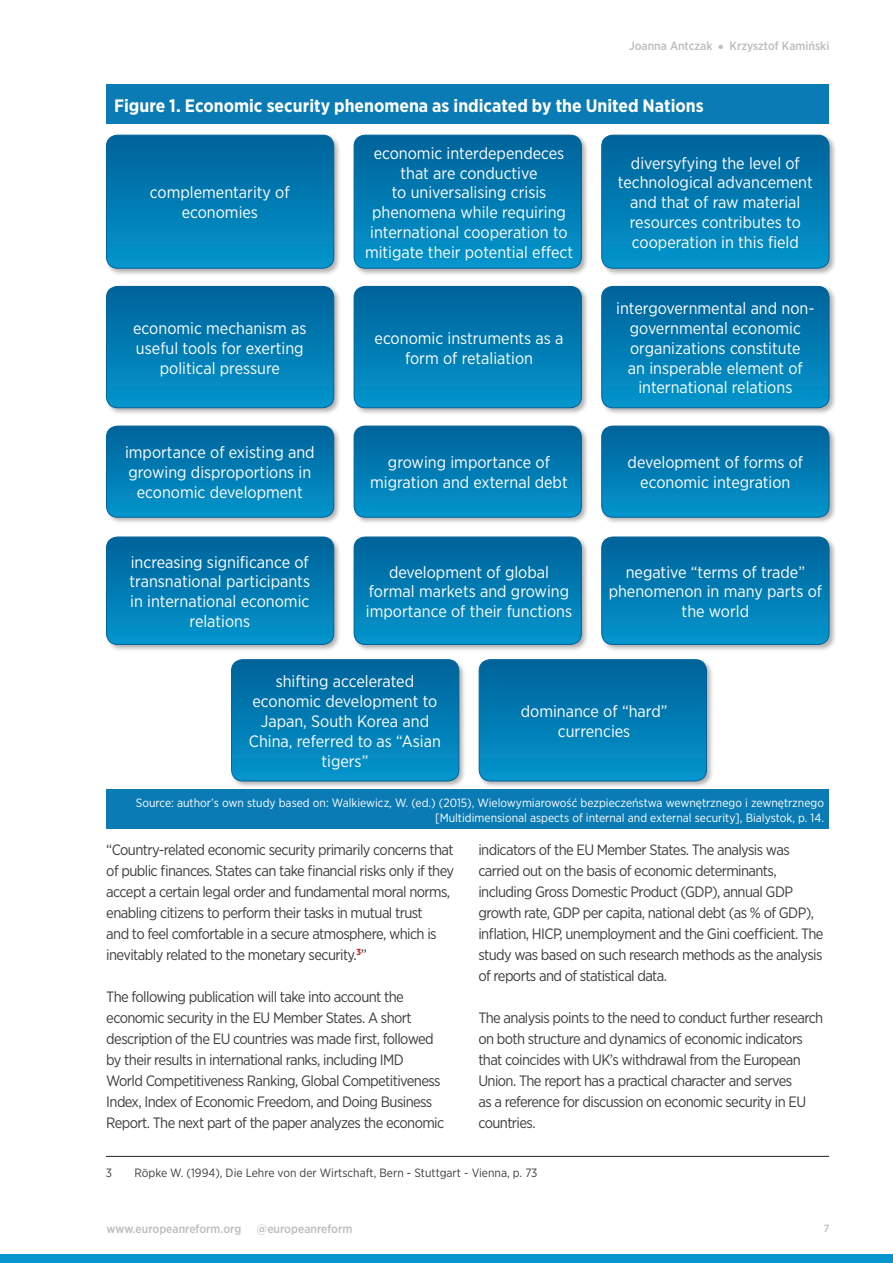
<style>
.page{position:relative;width:893px;height:1263px;background:#fff}
.page>*{position:absolute;margin:0;border:0;box-sizing:border-box;transform-origin:0 0}
.NORMALAN{font:700 18px "Gotham Narrow";color:#fff}
.NORMALAN-2{font:16.5px/19.8px "Gotham Narrow";color:#fff;text-align:center}
.NORMALAN-3{font:15px/21px "Gotham Narrow";letter-spacing:-.04em;color:#3e3e3f}
.NORMALAN-4{font:12px/15px "Gotham Narrow";color:#fff;text-align:right}
.t1{font:500 12px "Gotham Narrow";color:#bcbdc0}
.TEXT_obicni{font:12px "Gotham Narrow";color:#3e3e3f}
.t2{font:500 10.5px "Gotham Narrow";color:#bcbdc0}
.s1{font-family:"Dixieland Normal";font-weight:400;font-size:6px}
</style>
<div class="page">
<div style="left:0;top:1254px;width:893px;height:9px;background:#0496cd"></div>
<hr style="left:106px;top:1156px;width:723px;height:1px;background:#231f20">
<div style="left:105px;top:133px;width:237px;height:143px;background:#231f20;opacity:.36"></div>
<svg style="left:106px;top:135px;width:228px;height:133px;background:#017cb3"></svg>
<div style="left:106px;top:135px;width:228px;height:133px;border:1px solid #006299;border-radius:11px"></div>
<div style="left:105px;top:424px;width:237px;height:101px;background:#231f20;opacity:.36"></div>
<svg style="left:106px;top:426px;width:228px;height:91px;background:#027cb3"></svg>
<div style="left:106px;top:426px;width:228px;height:91px;border:1px solid #006299;border-radius:11px"></div>
<div style="left:105px;top:285px;width:237px;height:130px;background:#231f20;opacity:.36"></div>
<svg style="left:106px;top:286px;width:228px;height:122px;background:#017cb3"></svg>
<div style="left:106px;top:286px;width:228px;height:122px;border:1px solid #006299;border-radius:11px"></div>
<div style="left:105px;top:535px;width:237px;height:117px;background:#231f20;opacity:.36"></div>
<svg style="left:106px;top:537px;width:228px;height:107px;background:#017cb3"></svg>
<div style="left:106px;top:537px;width:228px;height:108px;border:1px solid #006299;border-radius:11px"></div>
<div style="left:230px;top:658px;width:237px;height:130px;background:#231f20;opacity:.36"></div>
<svg style="left:232px;top:660px;width:227px;height:121px;background:#017cb3"></svg>
<div style="left:231px;top:659px;width:228px;height:122px;border:1px solid #006299;border-radius:11px"></div>
<div style="left:352px;top:133px;width:237px;height:143px;background:#231f20;opacity:.36"></div>
<svg style="left:354px;top:135px;width:227px;height:133px;background:#017cb3"></svg>
<div style="left:354px;top:135px;width:228px;height:133px;border:1px solid #006299;border-radius:11px"></div>
<div style="left:352px;top:424px;width:237px;height:101px;background:#231f20;opacity:.36"></div>
<svg style="left:354px;top:426px;width:227px;height:91px;background:#017bb3"></svg>
<div style="left:354px;top:426px;width:228px;height:91px;border:1px solid #006299;border-radius:11px"></div>
<div style="left:352px;top:285px;width:237px;height:130px;background:#231f20;opacity:.36"></div>
<svg style="left:354px;top:286px;width:227px;height:122px;background:#017cb3"></svg>
<div style="left:354px;top:286px;width:228px;height:122px;border:1px solid #006299;border-radius:11px"></div>
<div style="left:352px;top:535px;width:237px;height:117px;background:#231f20;opacity:.36"></div>
<svg style="left:354px;top:537px;width:227px;height:107px;background:#017cb3"></svg>
<div style="left:354px;top:537px;width:228px;height:108px;border:1px solid #006299;border-radius:11px"></div>
<div style="left:477px;top:658px;width:237px;height:130px;background:#231f20;opacity:.36"></div>
<svg style="left:479px;top:660px;width:227px;height:121px;background:#017bb3"></svg>
<div style="left:479px;top:659px;width:228px;height:122px;border:1px solid #006299;border-radius:11px"></div>
<div style="left:600px;top:133px;width:237px;height:143px;background:#231f20;opacity:.36"></div>
<svg style="left:602px;top:135px;width:227px;height:133px;background:#017cb3"></svg>
<div style="left:602px;top:135px;width:227px;height:133px;border:1px solid #006299;border-radius:11px"></div>
<div style="left:600px;top:424px;width:237px;height:101px;background:#231f20;opacity:.36"></div>
<svg style="left:602px;top:426px;width:227px;height:91px;background:#017cb3"></svg>
<div style="left:602px;top:426px;width:227px;height:91px;border:1px solid #006299;border-radius:11px"></div>
<div style="left:600px;top:285px;width:237px;height:130px;background:#231f20;opacity:.36"></div>
<svg style="left:602px;top:286px;width:227px;height:122px;background:#017cb3"></svg>
<div style="left:602px;top:286px;width:227px;height:122px;border:1px solid #006299;border-radius:11px"></div>
<div style="left:600px;top:535px;width:237px;height:117px;background:#231f20;opacity:.36"></div>
<svg style="left:602px;top:537px;width:227px;height:107px;background:#017cb3"></svg>
<div style="left:602px;top:537px;width:227px;height:108px;border:1px solid #006299;border-radius:11px"></div>
<div style="left:106px;top:85px;width:723px;height:39px;background:#0a7bb4"></div>
<div style="left:106px;top:790px;width:723px;height:39px;background:#0a7bb4"></div>
<p class="t1" style="left:629px;top:38px;width:202px">Joanna Antczak <span class="s1">l</span> Krzysztof Kamiński</p>
<p class="NORMALAN" style="left:114px;top:94px;width:591px">Figure 1. Economic security phenomena as indicated by the United Nations</p>
<p class="NORMALAN-2" style="left:150px;top:182px;width:141px">complementarity of economies</p>
<p class="NORMALAN-2" style="left:133px;top:318px;width:175px">economic mechanism as useful tools for exerting political pressure</p>
<p class="NORMALAN-2" style="left:125px;top:442px;width:191px">importance of existing and growing disproportions in economic development</p>
<p class="NORMALAN-2" style="left:130px;top:552px;width:182px">increasing significance of transnational participants in international economic relations</p>
<p class="NORMALAN-2" style="left:365px;top:143px;width:210px">economic interdependeces that are conductive<br>to universalising crisis phenomena while requiring international cooperation to mitigate their potential effect</p>
<p class="NORMALAN-2" style="left:375px;top:328px;width:190px">economic instruments as a form of retaliation</p>
<p class="NORMALAN-2" style="left:370px;top:452px;width:199px">growing importance of migration and external debt</p>
<p class="NORMALAN-2" style="left:366px;top:561px;width:208px">development of global formal markets and growing importance of their functions</p>
<p class="NORMALAN-2" style="left:618px;top:153px;width:196px">diversyfying the level of technological advancement and that of raw material resources contributes to cooperation in this field</p>
<p class="NORMALAN-2" style="left:616px;top:298px;width:200px">intergovernmental and non&shy;governmental economic organizations constitute<br>an insperable element of international relations</p>
<p class="NORMALAN-2" style="left:628px;top:452px;width:177px">development of forms of economic integration</p>
<p class="NORMALAN-2" style="left:609px;top:561px;width:215px">negative “terms of trade” phenomenon in many parts of the world</p>
<p class="NORMALAN-2" style="left:249px;top:671px;width:193px">shifting accelerated economic development to<br>Japan, South Korea and<br>China, referred to as “Asian tigers”</p>
<p class="NORMALAN-2" style="left:521px;top:701px;width:148px">dominance of “hard” currencies</p>
<p class="NORMALAN-4" style="left:136px;top:795px;width:690px">Source: author’s own study based on: Walkiewicz, W. (ed.) (2015), Wielowymiarowość bezpieczeństwa wewnętrznego i zewnętrznego [Multidimensional aspects of internal and external security], Bialystok, p. 14.</p>
<p class="NORMALAN-3" style="left:478px;top:838px;width:347px">indicators of the EU Member States. The analysis was carried out on the basis of economic determinants, including Gross Domestic Product (GDP), annual GDP growth rate, GDP per capita, national debt (as % of GDP), inflation, HICP, unemployment and the Gini coefficient. The study was based on such research methods as the analysis of reports and of statistical data.</p>
<p class="NORMALAN-3" style="left:478px;top:1006px;width:346px">The analysis points to the need to conduct further research on both structure and dynamics of economic indicators that coincides with UK’s withdrawal from the European Union. The report has a practical character and serves<br>as a reference for discussion on economic security in EU countries.</p>
<p class="NORMALAN-3" style="left:106px;top:838px;width:349px">“Country-related economic security primarily concerns that of public finances. States can take financial risks only if they accept a certain legal order and fundamental moral norms, enabling citizens to perform their tasks in mutual trust<br>and to feel comfortable in a secure atmosphere, which is inevitably related to the monetary security.<sup>3</sup>”</p>
<p class="NORMALAN-3" style="left:106px;top:985px;width:340px">The following publication will take into account the economic security in the EU Member States. A short description of the EU countries was made first, followed by their results in international ranks, including IMD World Competitiveness Ranking, Global Competitiveness Index, Index of Economic Freedom, and Doing Business Report. The next part of the paper analyzes the economic</p>
<p class="TEXT_obicni" style="left:106px;top:1165px;width:8px">3</p>
<p class="TEXT_obicni" style="left:135px;top:1165px;width:405px">Röpke W. (1994), Die Lehre von der Wirtschaft, Bern - Stuttgart - Vienna, p. 73</p>
<p class="t1" style="left:107px;top:1221px;width:136px">www.europeanreform.org</p>
<p class="t1" style="left:257px;top:1221px;width:97px">@europeanreform</p>
<p class="t2" style="left:824px;top:1221px;width:7px">7</p>
</div>
